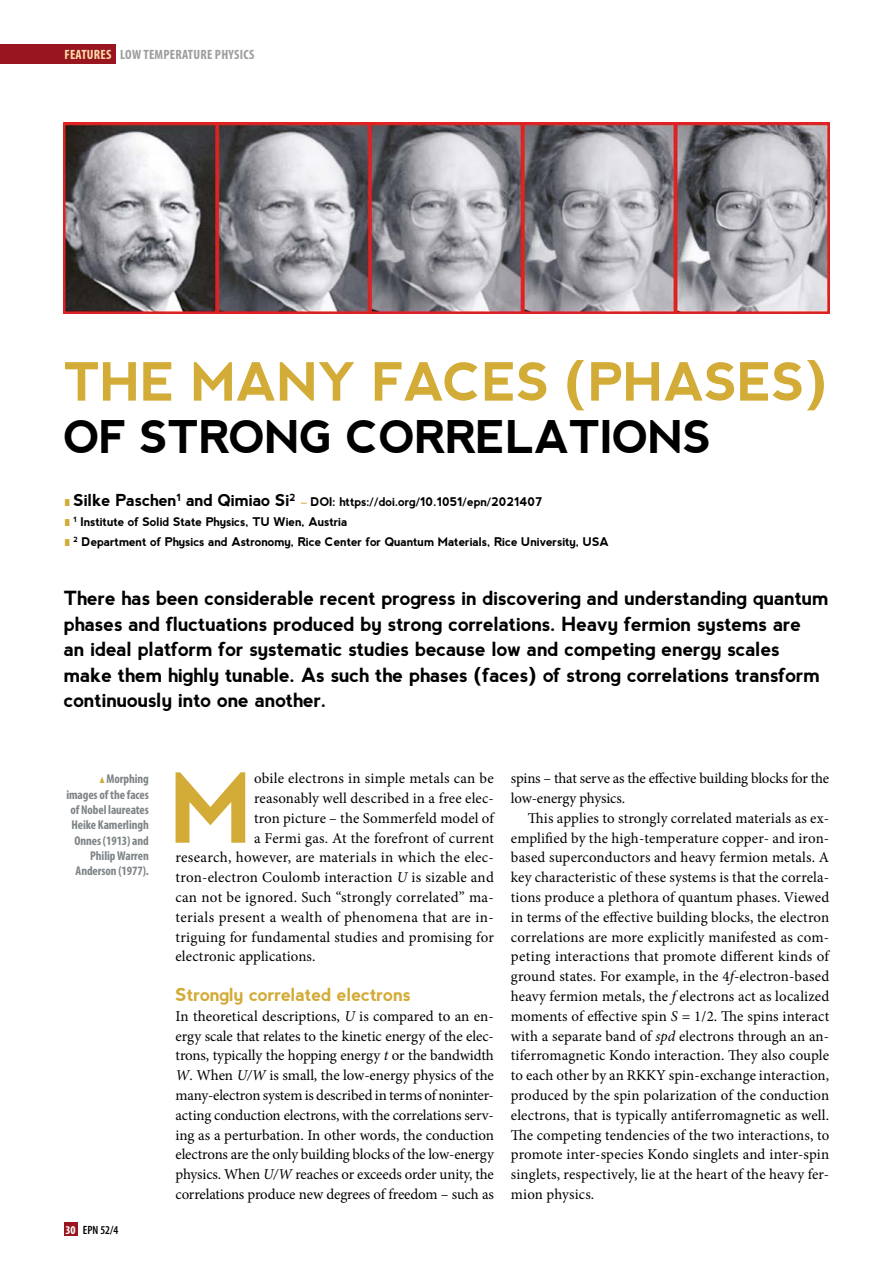
<style>
.page{position:relative;width:893px;height:1263px;background:#fff}
.page>*{position:absolute;margin:0;border:0;box-sizing:border-box;transform-origin:0 0}
.t1{font:700 96px "nevis";color:#d3ab37}
.t2{font:700 52.5px "nevis";letter-spacing:-.015em;color:#d3ab37}
.t3{font:700 45px "nevis";letter-spacing:-.015em;color:#000}
.t4{font:700 19.5px/25.5px "nevis";letter-spacing:-.015em;color:#000}
.t5{font:700 18px "nevis";letter-spacing:-.015em;color:#d3ab37}
.t6{font:700 16.5px "nevis";letter-spacing:-.015em;color:#000}
.t7{font:15px/19.8px "Minion Pro";letter-spacing:.01em;color:#000;text-align:justify}
.t8{font:15px/19.8px "Minion Pro";letter-spacing:-.01em;color:#000}
.t9{font:700 condensed 13.5px "Myriad Pro";letter-spacing:.02em;color:#9d9d9c}
.t10{font:700 condensed 12.75px/15.3px "Myriad Pro";letter-spacing:-.005em;color:#7d8386;text-align:right}
.t11{font:700 12px/19.8px "nevis";letter-spacing:-.015em;color:#000}
.t12{font:600 condensed 12px "Myriad Pro";color:#000}
.t13{font:700 condensed 12px "Myriad Pro";color:#fff}
.s1{color:#fedea9}
.s2{font-family:"Myriad Pro";font-weight:900;font-size:9.75px;color:#d3ab37}
.s3{color:#d3ab37}
.s4{font-family:"Mathematical Pi Six";font-weight:400;font-stretch:normal;font-size:8.7px;color:#d3ab37}
.s5{font-style:italic}
</style>
<div class="page">
<div style="left:0;top:45px;width:116px;height:19px;background:#991620"></div>
<div style="left:64px;top:1222px;width:13px;height:14px;background:#991620"></div>
<img style="left:64px;top:122px;width:765px;height:192px">
<p class="t9" style="left:64px;top:47px;width:92px"><span class="s1">FEATURES</span> Low Temperature</p>
<p class="t9" style="left:215px;top:47px;width:13px">Physics</p>
<h2 class="t2" style="left:64px;top:352px;width:767px">THE MANY FACES (PHASES)</h2>
<h3 class="t3" style="left:64px;top:411px;width:649px">OF STRONG CORRELATIONS</h3>
<p class="t6" style="left:64px;top:491px;width:233px"><span class="s2">l</span>Silke Paschen<sup>1</sup> and Qimiao Si<sup>2</sup></p>
<p class="t11" style="left:64px;top:492px;width:547px;text-indent:237px"><span class="s3">–</span> DOI: https://doi.org/10.1051/epn/2021407<br><span class="s2">l</span> <sup>1</sup> Institute of Solid State Physics, TU Wien, Austria<br><span class="s2">l</span> <sup>2</sup> Department of Physics and Astronomy, Rice Center for Quantum Materials, Rice University, USA</p>
<p class="t4" style="left:64px;top:585px;width:767px">There has been considerable recent progress in discovering and understanding quantum phases and fluctuations produced by strong correlations. Heavy fermion systems are<br>an ideal platform for systematic studies because low and competing energy scales make them highly tunable. As such the phases (faces) of strong correlations transform continuously into one another.</p>
<p class="t10" style="left:66px;top:772px;width:84px"><span class="s4">m</span> Morphing images of the faces of Nobel laureates<br>Heike Kamerlingh<br>Onnes (1913) and<br>Philip Warren<br>Anderson (1977).</p>
<p class="t13" style="left:65px;top:1223px;width:12px">30</p>
<p class="t12" style="left:83px;top:1223px;width:37px">EPN 52/4</p>
<h1 class="t1" style="left:170px;top:754px;width:85px">M</h1>
<p class="t7" style="left:254px;top:769px;width:241px">obile electrons in simple metals can be</p>
<p class="t7" style="left:254px;top:788px;width:241px">reasonably well described in a free elec-</p>
<p class="t7" style="left:254px;top:808px;width:241px">tron picture – the Sommerfeld model of</p>
<p class="t7" style="left:254px;top:828px;width:241px">a Fermi gas. At the forefront of current</p>
<p class="t7" style="left:176px;top:848px;width:320px">research, however, are materials in which the elec-</p>
<p class="t7" style="left:176px;top:868px;width:320px">tron-electron Coulomb interaction <span class="s5">U</span> is sizable and</p>
<p class="t7" style="left:176px;top:887px;width:320px">can not be ignored. Such “strongly correlated” ma-</p>
<p class="t7" style="left:176px;top:907px;width:320px">terials present a wealth of phenomena that are in-</p>
<p class="t7" style="left:176px;top:927px;width:320px">triguing for fundamental studies and promising for</p>
<p class="t7" style="left:176px;top:947px;width:142px">electronic applications.</p>
<p class="t5" style="left:176px;top:984px;width:237px">Strongly correlated electrons</p>
<p class="t7" style="left:176px;top:1006px;width:320px">In theoretical descriptions, <span class="s5">U</span> is compared to an en&shy;ergy scale that relates to the kinetic energy of the elec&shy;trons, typically the hopping energy <span class="s5">t</span> or the bandwidth <span class="s5">W</span>. When <span class="s5">U/W</span> is small, the low-energy physics of the many-electron system is described in terms of noninter&shy;acting conduction electrons, with the correlations serv&shy;ing as a perturbation. In other words, the conduction electrons are the only building blocks of the low-energy physics. When <span class="s5">U/W</span> reaches or exceeds order unity, the correlations produce new degrees of freedom – such as</p>
<p class="t8" style="left:511px;top:769px;width:320px">spins – that serve as the effective building blocks for the low-energy physics.</p>
<p class="t7" style="left:511px;top:808px;width:320px;text-indent:17px">This applies to strongly correlated materials as ex&shy;emplified by the high-temperature copper- and iron&shy;based superconductors and heavy fermion metals. A key characteristic of these systems is that the correla&shy;tions produce a plethora of quantum phases. Viewed in terms of the effective building blocks, the electron correlations are more explicitly manifested as com&shy;peting interactions that promote different kinds of ground states. For example, in the 4<span class="s5">f</span>-electron-based heavy fermion metals, the <span class="s5">f</span> electrons act as localized moments of effective spin <span class="s5">S</span> = 1/2. The spins interact with a separate band of <span class="s5">spd</span> electrons through an an&shy;tiferromagnetic Kondo interaction. They also couple to each other by an RKKY spin-exchange interaction, produced by the spin polarization of the conduction electrons, that is typically antiferromagnetic as well.<br>The competing tendencies of the two interactions, to promote inter-species Kondo singlets and inter-spin singlets, respectively, lie at the heart of the heavy fer&shy;mion physics.</p>
</div>
